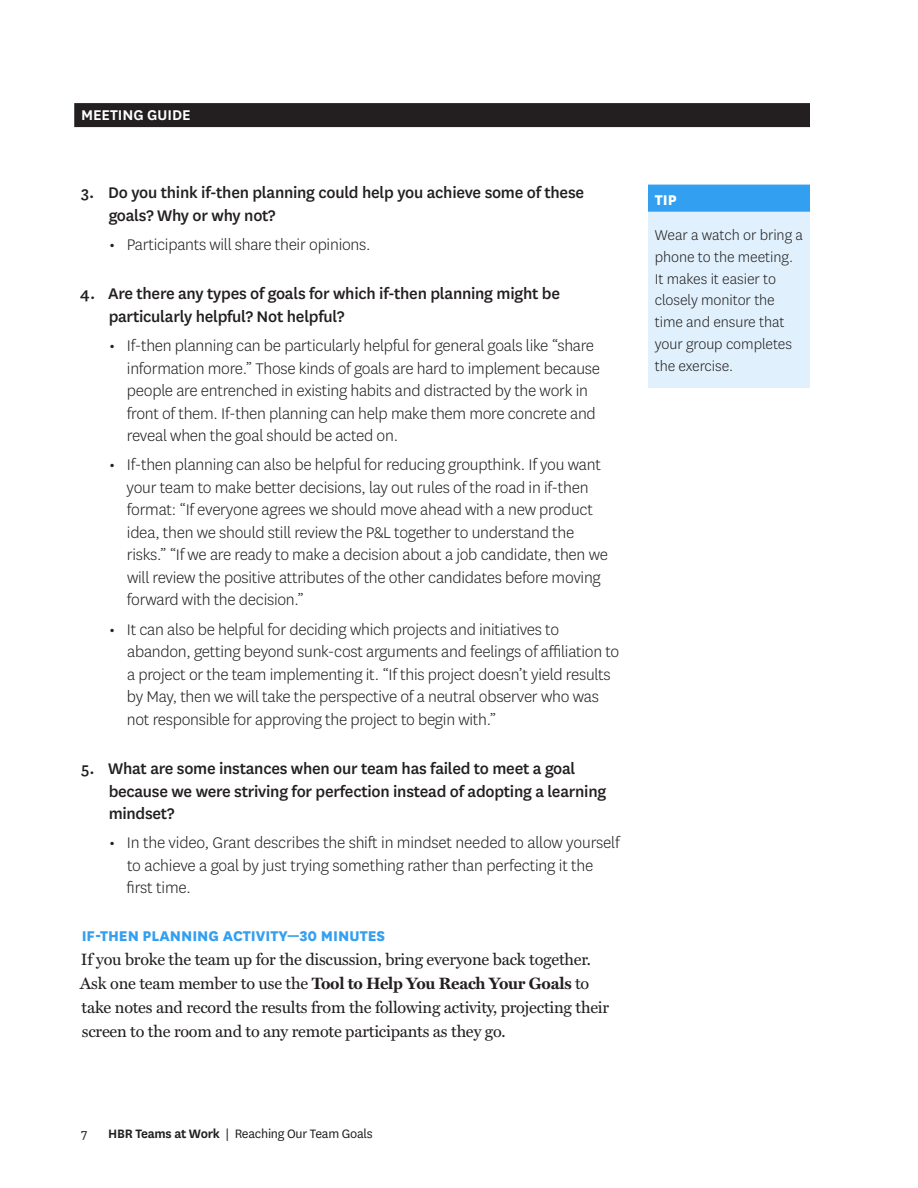
<style>
.page{position:relative;width:918px;height:1188px;background:#fff}
.page>*{position:absolute;margin:0;border:0;box-sizing:border-box;transform-origin:0 0}
.t1{font:300 18px/22.5px "National HBR";letter-spacing:-.015em;color:#231f20}
.National_Medium_12_1{font:500 18px/22.5px "National HBR";letter-spacing:-.015em;color:#231f20}
.body{font:16.5px/24px "Miller Text";letter-spacing:-.015em;color:#231f20}
.tip_text{font:300 16.5px/21.8px "National HBR";letter-spacing:-.005em;color:#231f20}
.body-2{font:800 16.5px "National HBR";color:#339ff0}
.page_head_black_bar{font:600 16.5px "National HBR";color:#fff}
.Tip_head{font:800 16.5px "National HBR";color:#fff}
.t2{font:14.25px "National HBR";letter-spacing:-.02em;color:#231f20}
.s1{font-weight:700}
.s2{font-weight:600}
</style>
<div class="page">
<div style="left:74px;top:103px;width:736px;height:24px;background:#231f20"></div>
<div style="left:648px;top:185px;width:162px;height:203px;background:#e0f1fd"></div>
<div style="left:648px;top:185px;width:162px;height:27px;background:#339ff0"></div>
<p class="page_head_black_bar" style="left:81px;top:104px;width:111px">MEETING GUIDE</p>
<p class="National_Medium_12_1" style="left:109px;top:180px;width:477px;text-indent:-28px">3. Do you think if-then planning could help you achieve some of these goals? Why or why not?</p>
<p class="t1" style="left:109px;top:233px;width:263px">• Participants will share their opinions.</p>
<p class="National_Medium_12_1" style="left:109px;top:282px;width:453px;text-indent:-28px">4. Are there any types of goals for which if-then planning might be particularly helpful? Not helpful?</p>
<p class="t1" style="left:127px;top:334px;width:475px;text-indent:-18px">• If-then planning can be particularly helpful for general goals like “share information more.” Those kinds of goals are hard to implement because people are entrenched in existing habits and distracted by the work in front of them. If-then planning can help make them more concrete and reveal when the goal should be acted on.</p>
<p class="t1" style="left:127px;top:453px;width:483px;text-indent:-18px">• If-then planning can also be helpful for reducing groupthink. If you want your team to make better decisions, lay out rules of the road in if-then format: “If everyone agrees we should move ahead with a new product idea, then we should still review the P&amp;L together to understand the risks.” “If we are ready to make a decision about a job candidate, then we will review the positive attributes of the other candidates before moving forward with the decision.”</p>
<p class="t1" style="left:127px;top:617px;width:494px;text-indent:-18px">• It can also be helpful for deciding which projects and initiatives to abandon, getting beyond sunk-cost arguments and feelings of affiliation to a project or the team implementing it. “If this project doesn’t yield results by May, then we will take the perspective of a neutral observer who was not responsible for approving the project to begin with.”</p>
<p class="National_Medium_12_1" style="left:109px;top:756px;width:499px;text-indent:-27px">5. What are some instances when our team has failed to meet a goal because we were striving for perfection instead of adopting a learning mindset?</p>
<p class="t1" style="left:127px;top:831px;width:495px;text-indent:-18px">• In the video, Grant describes the shift in mindset needed to allow yourself to achieve a goal by just trying something rather than perfecting it the first time.</p>
<p class="body-2" style="left:82px;top:924px;width:305px">IF-THEN PLANNING ACTIVITY—30 MINUTES</p>
<p class="body" style="left:80px;top:947px;width:531px">If you broke the team up for the discussion, bring everyone back together.<br>Ask one team member to use the <span class="s1">Tool to Help You Reach Your Goals</span> to take notes and record the results from the following activity, projecting their screen to the room and to any remote participants as they go.</p>
<p class="Tip_head" style="left:655px;top:188px;width:23px">TIP</p>
<p class="tip_text" style="left:655px;top:224px;width:150px">Wear a watch or bring a phone to the meeting.<br>It makes it easier to closely monitor the time and ensure that your group completes the exercise.</p>
<p class="t2" style="left:81px;top:1125px;width:8px">7</p>
<p class="t2" style="left:108px;top:1125px;width:266px"><span class="s2">HBR Teams at Work</span> | Reaching Our Team Goals</p>
</div>
